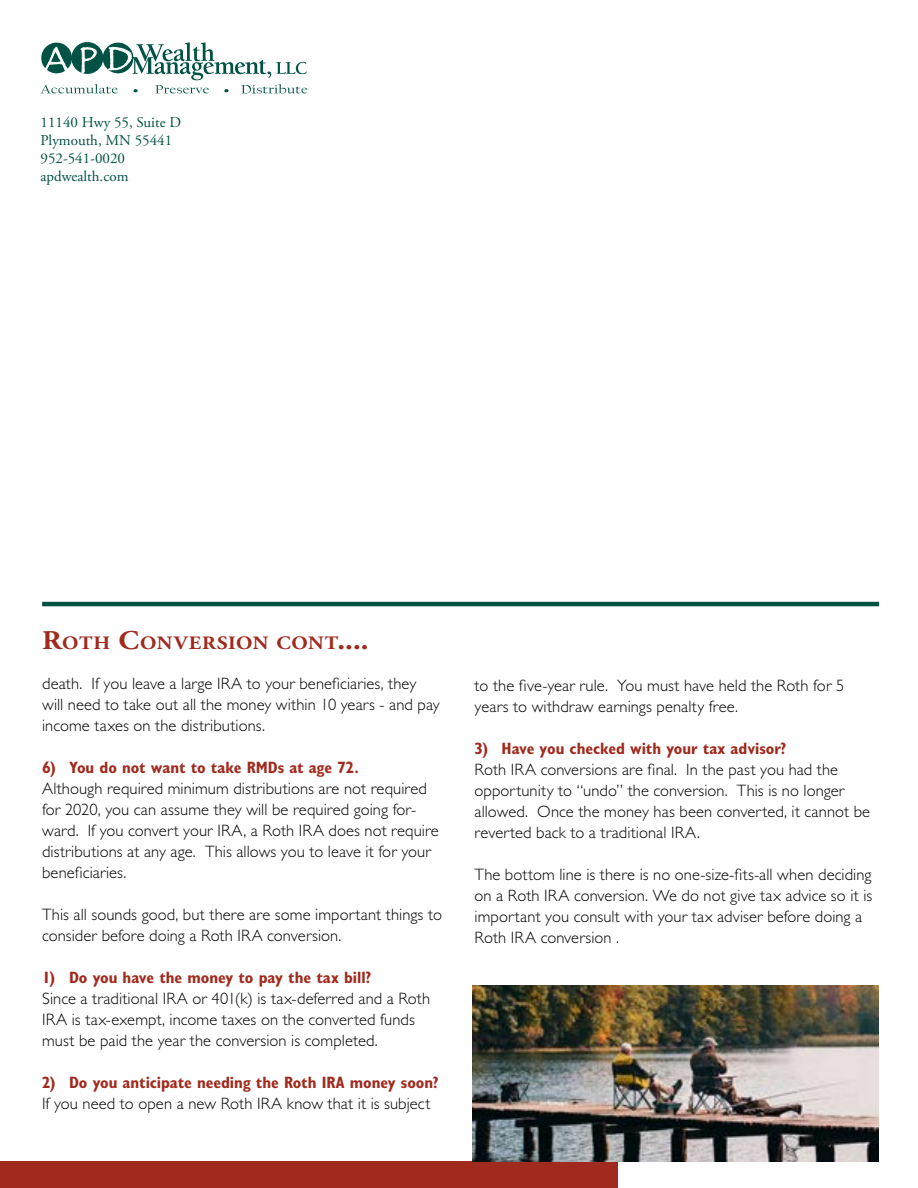
<style>
.page{position:relative;width:918px;height:1188px;background:#fff}
.page>*{position:absolute;margin:0;border:0;box-sizing:border-box;transform-origin:0 0}
.t1{font:700 18.9px "Adobe Garamond Pro";letter-spacing:.03em;color:#a02a1d;scale:1.1 1}
.t2{font:300 16.5px/21px "Gill Sans Std";letter-spacing:.005em;color:#000}
.t3{font:700 condensed 16.5px "Gill Sans Std";letter-spacing:-.005em;color:#a02a1d}
.t4{font:15px/18px "Adobe Garamond Pro";color:#005244}
.s1{font-size:27px}
</style>
<div class="page">
<svg style="left:40px;top:42px;width:267px;height:52px"></svg>
<hr style="left:42px;top:602px;width:837px;height:4px;background:#005244">
<div style="left:0;top:1161px;width:618px;height:27px;background:#a02a1d"></div>
<img style="left:473px;top:986px;width:406px;height:175px">
<p class="t4" style="left:40px;top:114px;width:142px">11140 Hwy 55, Suite D<br>Plymouth, MN 55441<br>952-541-0020 apdwealth.com</p>
<p class="t1" style="left:42px;top:632px;width:298px"><span class="s1">R</span>OTH <span class="s1">C</span>ONVERSION CONT<span class="s1">....</span></p>
<p class="t2" style="left:42px;top:673px;width:399px">death. If you leave a large IRA to your beneficiaries, they will need to take out all the money within 10 years - and pay income taxes on the distributions.</p>
<p class="t3" style="left:42px;top:758px;width:318px">6) You do not want to take RMDs at age 72.</p>
<p class="t2" style="left:42px;top:778px;width:398px">Although required minimum distributions are not required for 2020, you can assume they will be required going for&shy;ward. If you convert your IRA, a Roth IRA does not require distributions at any age. This allows you to leave it for your beneficiaries.</p>
<p class="t2" style="left:42px;top:904px;width:401px">This all sounds good, but there are some important things to consider before doing a Roth IRA conversion.</p>
<p class="t3" style="left:42px;top:968px;width:331px">1) Do you have the money to pay the tax bill?</p>
<p class="t2" style="left:42px;top:988px;width:390px">Since a traditional IRA or 401(k) is tax-deferred and a Roth<br>IRA is tax-exempt, income taxes on the converted funds must be paid the year the conversion is completed.</p>
<p class="t3" style="left:42px;top:1073px;width:398px">2) Do you anticipate needing the Roth IRA money soon?</p>
<p class="t2" style="left:42px;top:1093px;width:390px">If you need to open a new Roth IRA know that it is subject</p>
<p class="t2" style="left:475px;top:675px;width:371px">to the five-year rule. You must have held the Roth for 5 years to withdraw earnings penalty free.</p>
<p class="t3" style="left:475px;top:739px;width:313px">3) Have you checked with your tax advisor?</p>
<p class="t2" style="left:475px;top:759px;width:397px">Roth IRA conversions are final. In the past you had the opportunity to “undo” the conversion. This is no longer allowed. Once the money has been converted, it cannot be reverted back to a traditional IRA.</p>
<p class="t2" style="left:475px;top:864px;width:399px">The bottom line is there is no one-size-fits-all when deciding on a Roth IRA conversion. We do not give tax advice so it is important you consult with your tax adviser before doing a Roth IRA conversion .</p>
</div>
